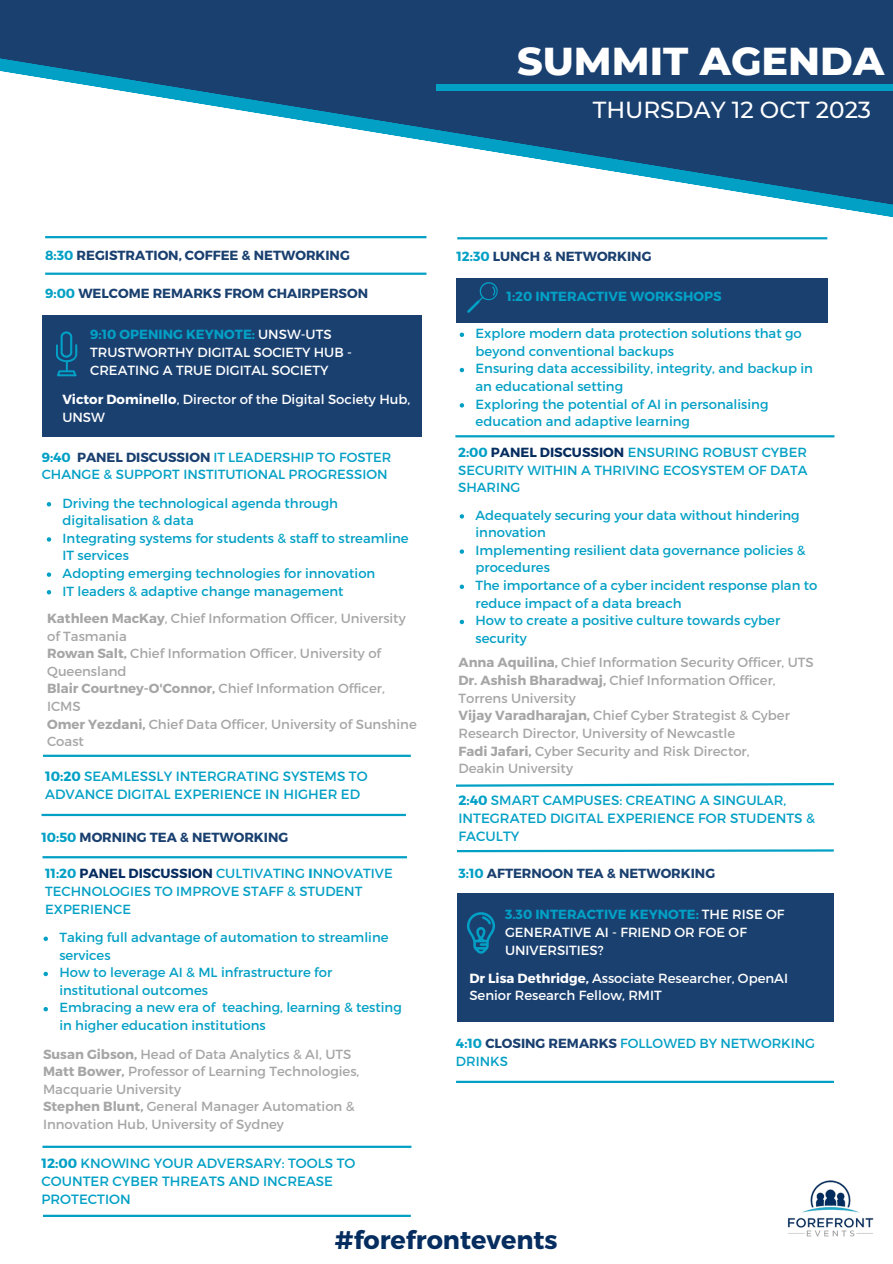
<style>
.page{position:relative;width:893px;height:1264px;background:#fff}
.page>*{position:absolute;margin:0;border:0;box-sizing:border-box;transform-origin:0 0}
.t1{font:800 39.6px "Montserrat";color:#fff}
.t2{font:700 25.5px "Montserrat";color:#062d5f}
.t3{font:500 23.1px "Montserrat";color:#fff}
.t4{font:13.5px/18px "Montserrat";color:#03a0c5}
.t5{font:13.2px/17.5px "Montserrat";color:#03a0c5}
.t6{font:13.2px/17.7px "Montserrat";color:#a6a6a6}
.t7{font:13.2px/17.7px "Montserrat";color:#fff}
.t8{font:700 13.2px "Montserrat";color:#1a4070}
.t9{font:700 13.2px "Montserrat";color:#03a0c5}
.s1{color:#03a0c5}
.s2{font-weight:700;color:#03a0c5}
.s3{font-weight:700}
.s4{font-weight:700;color:#1a4070}
.s5{font-weight:700;color:#062d5f}
</style>
<div class="page">
<img style="left:787px;top:1180px;width:87px;height:57px">
<hr style="left:42px;top:856px;width:365px;height:2px;background:#03a0c5">
<div style="left:42px;top:315px;width:380px;height:122px;background:#1a4070"></div>
<hr style="left:45px;top:272px;width:381px;height:3px;background:#03a0c5">
<div style="left:456px;top:278px;width:371px;height:44px;background:#1a4070"></div>
<hr style="left:457px;top:237px;width:370px;height:2px;background:#03a0c5">
<hr style="left:45px;top:236px;width:381px;height:2px;background:#03a0c5">
<hr style="left:42px;top:1145px;width:369px;height:2px;background:#03a0c5">
<svg style="left:456px;top:782px;width:378px;height:5px"></svg>
<hr style="left:456px;top:1080px;width:377px;height:2px;background:#03a0c5">
<svg style="left:467px;top:282px;width:30px;height:31px"></svg>
<hr style="left:455px;top:435px;width:379px;height:2px;background:#03a0c5">
<svg style="left:0;top:0;width:892px;height:217px;fill:#1a4070"></svg>
<div style="left:437px;top:84px;width:455px;height:6px;background:#03a0c5"></div>
<svg style="left:56px;top:331px;width:21px;height:45px"></svg>
<div style="left:456px;top:893px;width:377px;height:129px;background:#1a4070"></div>
<hr style="left:43px;top:1214px;width:368px;height:2px;background:#03a0c5">
<svg style="left:457px;top:849px;width:377px;height:4px"></svg>
<hr style="left:43px;top:754px;width:368px;height:3px;background:#03a0c5">
<hr style="left:41px;top:813px;width:365px;height:3px;background:#03a0c5">
<svg style="left:467px;top:912px;width:28px;height:41px"></svg>
<svg style="left:459px;top:332px;width:5px;height:5px"></svg>
<svg style="left:459px;top:368px;width:5px;height:4px"></svg>
<svg style="left:459px;top:403px;width:5px;height:4px"></svg>
<svg style="left:47px;top:502px;width:4px;height:4px"></svg>
<svg style="left:47px;top:537px;width:4px;height:4px"></svg>
<svg style="left:47px;top:572px;width:4px;height:5px"></svg>
<svg style="left:47px;top:590px;width:4px;height:4px"></svg>
<svg style="left:44px;top:936px;width:4px;height:5px"></svg>
<svg style="left:44px;top:971px;width:4px;height:5px"></svg>
<svg style="left:44px;top:1007px;width:4px;height:4px"></svg>
<svg style="left:459px;top:514px;width:5px;height:4px"></svg>
<svg style="left:459px;top:549px;width:5px;height:5px"></svg>
<svg style="left:459px;top:584px;width:5px;height:5px"></svg>
<svg style="left:459px;top:619px;width:5px;height:5px"></svg>
<p class="t1" style="left:496px;top:20px;width:368px">SUMMIT AGENDA</p>
<p class="t1" style="left:517px;top:37px;width:368px">SUMMIT AGENDA</p>
<p class="t3" style="left:592px;top:96px;width:280px">THURSDAY 12 OCT 2023</p>
<p class="t3" style="left:527px;top:96px;width:322px">THURSDAY, OCTOBER 2021</p>
<p class="t8" style="left:45px;top:247px;width:306px"><span class="s1">8:30</span> REGISTRATION, COFFEE &amp; NETWORKING</p>
<p class="t8" style="left:45px;top:284px;width:324px"><span class="s1">9:00</span> WELCOME REMARKS FROM CHAIRPERSON</p>
<p class="t7" style="left:90px;top:325px;width:263px"><span class="s2">9:10 OPENING KEYNOTE:</span> UNSW-UTS<br>TRUSTWORTHY DIGITAL SOCIETY HUB -<br>CREATING A TRUE DIGITAL SOCIETY</p>
<p class="t7" style="left:62px;top:390px;width:349px"><span class="s3">Victor Dominello</span>, Director of the Digital Society Hub,<br>UNSW</p>
<p class="t5" style="left:42px;top:447px;width:351px"><span class="s3">9:40</span> <span class="s4">PANEL DISCUSSION</span> IT LEADERSHIP TO FOSTER<br>CHANGE &amp; SUPPORT INSTITUTIONAL PROGRESSION</p>
<p class="t5" style="left:63px;top:493px;width:277px">Driving the technological agenda through digitalisation &amp; data</p>
<p class="t5" style="left:63px;top:528px;width:347px">Integrating systems for students &amp; staff to streamline<br>IT services</p>
<p class="t5" style="left:63px;top:564px;width:314px">Adopting emerging technologies for innovation</p>
<p class="t5" style="left:63px;top:581px;width:282px">IT leaders &amp; adaptive change management</p>
<p class="t6" style="left:47px;top:608px;width:360px"><span class="s3">Kathleen MacKay</span>, Chief Information Officer, University of Tasmania</p>
<p class="t6" style="left:47px;top:644px;width:335px"><span class="s3">Rowan Salt,</span> Chief Information Officer, University of<br>Queensland</p>
<p class="t6" style="left:47px;top:679px;width:339px"><span class="s3">Blair Courtney-O'Connor,</span> Chief Information Officer,<br>ICMS</p>
<p class="t6" style="left:47px;top:714px;width:371px"><span class="s3">Omer Yezdani,</span> Chief Data Officer, University of Sunshine<br>Coast</p>
<p class="t4" style="left:45px;top:767px;width:324px"><span class="s3">10:20</span> SEAMLESSLY INTERGRATING SYSTEMS TO<br>ADVANCE DIGITAL EXPERIENCE IN HIGHER ED</p>
<p class="t8" style="left:41px;top:828px;width:248px"><span class="s1">10:50</span> MORNING TEA &amp; NETWORKING</p>
<p class="t5" style="left:45px;top:864px;width:349px"><span class="s3">11:20</span> <span class="s5">PANEL DISCUSSION</span> CULTIVATING <span class="s3">I</span>NNOVATIVE<br>TECHNOLOGIES TO IMPROVE STAFF &amp; STUDENT<br>EXPERIENCE</p>
<p class="t5" style="left:59px;top:927px;width:330px">Taking full advantage of automation to streamline services</p>
<p class="t5" style="left:59px;top:963px;width:274px">How to leverage AI &amp; ML infrastructure for institutional outcomes</p>
<p class="t5" style="left:59px;top:998px;width:344px">Embracing a new era of teaching, learning &amp; testing in higher education institutions</p>
<p class="t6" style="left:43px;top:1044px;width:310px"><span class="s3">Susan Gibson,</span> Head of Data Analytics &amp; AI, UTS</p>
<p class="t6" style="left:43px;top:1061px;width:318px"><span class="s3">Matt Bower,</span> Professor of Learning Technologies,<br>Macquarie University</p>
<p class="t6" style="left:43px;top:1097px;width:313px"><span class="s3">Stephen Blunt,</span> General Manager Automation &amp;<br>Innovation Hub, University of Sydney</p>
<p class="t4" style="left:41px;top:1153px;width:315px"><span class="s3">12:00</span> KNOWING YOUR ADVERSARY: TOOLS TO<br>COUNTER CYBER THREATS AND INCREASE<br>PROTECTION</p>
<p class="t8" style="left:456px;top:248px;width:196px"><span class="s1">12:30</span> LUNCH &amp; NETWORKING</p>
<p class="t9" style="left:506px;top:288px;width:216px">1:20 INTERACTIVE WORKSHOPS</p>
<p class="t5" style="left:475px;top:324px;width:328px">Explore modern data protection solutions that go beyond conventional backups</p>
<p class="t5" style="left:475px;top:359px;width:339px">Ensuring data accessibility, integrity, and backup in an educational setting</p>
<p class="t5" style="left:475px;top:394px;width:294px">Exploring the potential of AI in personalising education and adaptive learning</p>
<p class="t5" style="left:458px;top:443px;width:351px;text-align:justify"><span class="s3">2:00</span> <span class="s5">PANEL DISCUSSION</span> ENSURING ROBUST CYBER SECURITY WITHIN A THRIVING ECOSYSTEM OF DATA SHARING</p>
<p class="t5" style="left:475px;top:505px;width:325px">Adequately securing your data without hindering innovation</p>
<p class="t5" style="left:475px;top:540px;width:331px">Implementing resilient data governance policies &amp; procedures</p>
<p class="t5" style="left:475px;top:576px;width:343px">The importance of a cyber incident response plan to reduce impact of a data breach</p>
<p class="t5" style="left:475px;top:611px;width:306px">How to create a positive culture towards cyber security</p>
<p class="t6" style="left:458px;top:653px;width:357px"><span class="s3">Anna Aquilina,</span> Chief Information Security Officer, UTS</p>
<p class="t6" style="left:458px;top:670px;width:319px"><span class="s3">Dr. Ashish Bharadwaj,</span> Chief Information Officer,</p>
<p class="t6" style="left:458px;top:688px;width:119px">Torrens University</p>
<p class="t6" style="left:458px;top:706px;width:333px"><span class="s3">Vijay Varadharajan,</span> Chief Cyber Strategist &amp; Cyber<br>Research Director, University of Newcastle</p>
<p class="t6" style="left:458px;top:741px;width:293px"><span class="s3">Fadi Jafari,</span> Cyber Security and Risk Director,</p>
<p class="t6" style="left:458px;top:759px;width:116px">Deakin University</p>
<p class="t4" style="left:458px;top:790px;width:358px"><span class="s3">2:40</span> SMART CAMPUSES: CREATING A SINGULAR,<br>INTEGRATED DIGITAL EXPERIENCE FOR STUDENTS &amp;<br>FACULTY</p>
<p class="t8" style="left:458px;top:864px;width:258px"><span class="s1">3:10</span> AFTERNOON TEA &amp; NETWORKING</p>
<p class="t7" style="left:505px;top:905px;width:281px"><span class="s2">3.30 INTERACTIVE KEYNOTE:</span> THE RISE OF<br>GENERATIVE AI - FRIEND OR FOE OF<br>UNIVERSITIES?</p>
<p class="t7" style="left:469px;top:968px;width:320px"><span class="s3">Dr Lisa Dethridge,</span> Associate Researcher, OpenAI</p>
<p class="t7" style="left:469px;top:986px;width:194px">Senior Research Fellow, RMIT</p>
<p class="t5" style="left:456px;top:1033px;width:360px;line-height:18px"><span class="s3">4:10</span> <span class="s4">CLOSING REMARKS</span> FOLLOWED BY NETWORKING<br>DRINKS</p>
<p class="t2" style="left:335px;top:1223px;width:224px">#forefrontevents</p>
</div>
